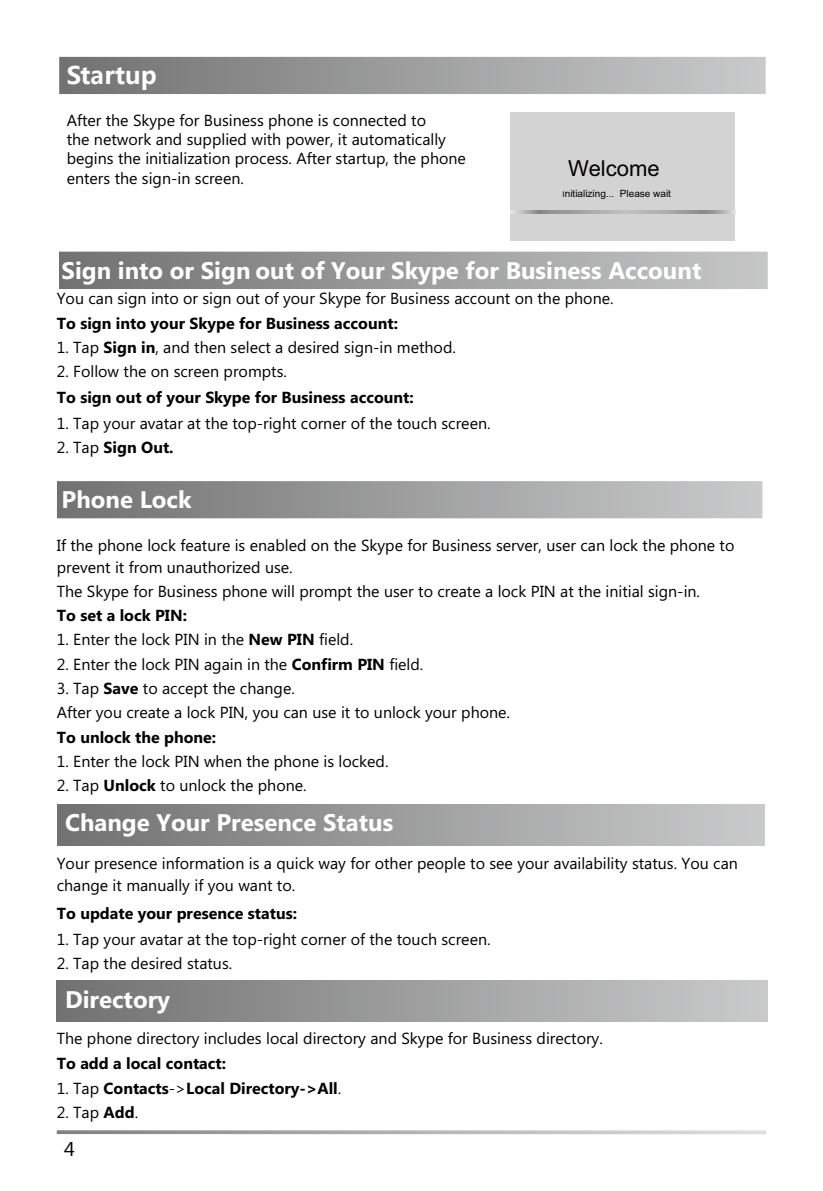
<style>
.page{position:relative;width:823px;height:1191px;background:#fff}
.page>*{position:absolute;margin:0;border:0;box-sizing:border-box;transform-origin:0 0}
.t1{font:700 24px "Microsoft Phags Pa";color:#fff}
.t2{font:700 24px "Microsoft Ya Hei";color:#fff}
.t3{font:22px "Arial";color:#040000}
.t4{font:20px "Microsoft Phags Pa";color:#000}
.t5{font:16px/19.2px "Microsoft Phags Pa";color:#000}
.t6{font:700 16px "Microsoft Phags Pa";color:#000}
.t7{font:10px "Arial";color:#040000}
.s1{font-size:8px}
.s2{font-weight:700}
.s3{font-weight:400}
</style>
<div class="page">
<svg style="left:57px;top:1130px;width:708px;height:4px;background:#b8b8b9"></svg>
<div style="left:58px;top:56px;width:708px;height:39px;background:linear-gradient(to right,#727172,#cacacb)"></div>
<div style="left:57px;top:55px;width:710px;height:41px;border:2px solid #fff"></div>
<div style="left:510px;top:112px;width:224px;height:129px;background:#d3d3d4"></div>
<img style="left:510px;top:211px;width:219px;height:3px">
<div style="left:59px;top:251px;width:709px;height:39px;background:linear-gradient(to right,#727171,#c6c7c8)"></div>
<div style="left:57px;top:250px;width:712px;height:41px;border:2px solid #fff"></div>
<div style="left:56px;top:480px;width:707px;height:39px;background:linear-gradient(to right,#727172,#cacbcb)"></div>
<div style="left:55px;top:479px;width:709px;height:41px;border:2px solid #fff"></div>
<div style="left:57px;top:804px;width:707px;height:41px;background:linear-gradient(to right,#727171,#cacbcb)"></div>
<div style="left:57px;top:980px;width:710px;height:41px;background:linear-gradient(to right,#727171,#cacbcb)"></div>
<h1 class="t2" style="left:67px;top:58px;width:91px">Startup</h1>
<p class="t5" style="left:67px;top:110px;width:400px">After the Skype for Business phone is connected to<br>the network and supplied with power, it automatically begins the initialization process. After startup, the phone enters the sign-in screen.</p>
<h2 class="t3" style="left:568px;top:154px;width:93px">Welcome</h2>
<p class="t7" style="left:562px;top:187px;width:110px"><span class="s1">I</span>nitializing... Please wait</p>
<h1 class="t1" style="left:62px;top:253px;width:641px">Sign into or Sign out of Your Skype for Business Account</h1>
<p class="t5" style="left:57px;top:288px;width:558px">You can sign into or sign out of your Skype for Business account on the phone.</p>
<p class="t6" style="left:57px;top:311px;width:342px">To sign into your Skype for Business account:</p>
<p class="t5" style="left:57px;top:337px;width:400px">1. Tap <span class="s2">Sign in</span>, and then select a desired sign-in method.</p>
<p class="t5" style="left:57px;top:361px;width:231px">2. Follow the on screen prompts.</p>
<p class="t6" style="left:57px;top:386px;width:358px">To sign out of your Skype for Business account:</p>
<p class="t5" style="left:57px;top:413px;width:435px">1. Tap your avatar at the top-right corner of the touch screen.</p>
<p class="t6" style="left:57px;top:436px;width:118px"><span class="s3">2. Tap</span> Sign Out.</p>
<h1 class="t1" style="left:62px;top:482px;width:131px">Phone Lock</h1>
<p class="t5" style="left:57px;top:533px;width:678px;line-height:22px">If the phone lock feature is enabled on the Skype for Business server, user can lock the phone to prevent it from unauthorized use.</p>
<p class="t5" style="left:57px;top:581px;width:644px">The Skype for Business phone will prompt the user to create a lock PIN at the initial sign-in.</p>
<p class="t6" style="left:57px;top:604px;width:132px">To set a lock PIN:</p>
<p class="t5" style="left:57px;top:629px;width:298px">1. Enter the lock PIN in the <span class="s2">New PIN</span> field.</p>
<p class="t5" style="left:57px;top:653px;width:368px">2. Enter the lock PIN again in the <span class="s2">Confirm PIN</span> field.</p>
<p class="t5" style="left:57px;top:675px;width:454px;line-height:24.2px">3. Tap <span class="s2">Save</span> to accept the change.<br>After you create a lock PIN, you can use it to unlock your phone.</p>
<p class="t6" style="left:57px;top:725px;width:161px">To unlock the phone:</p>
<p class="t5" style="left:57px;top:750px;width:333px">1. Enter the lock PIN when the phone is locked.</p>
<p class="t5" style="left:57px;top:775px;width:251px">2. Tap <span class="s2">Unlock</span> to unlock the phone.</p>
<h1 class="t1" style="left:65px;top:805px;width:329px">Change Your Presence Status</h1>
<p class="t5" style="left:57px;top:851px;width:682px;line-height:22px">Your presence information is a quick way for other people to see your availability status. You can change it manually if you want to.</p>
<p class="t6" style="left:57px;top:901px;width:242px">To update your presence status:</p>
<p class="t5" style="left:57px;top:928px;width:435px">1. Tap your avatar at the top-right corner of the touch screen.</p>
<p class="t5" style="left:57px;top:953px;width:177px">2. Tap the desired status.</p>
<h1 class="t1" style="left:65px;top:982px;width:107px">Directory</h1>
<p class="t5" style="left:57px;top:1027px;width:547px">The phone directory includes local directory and Skype for Business directory.</p>
<p class="t6" style="left:57px;top:1052px;width:171px">To add a local contact:</p>
<p class="t6" style="left:57px;top:1076px;width:286px"><span class="s3">1. Tap</span> Contacts<span class="s3">-&gt;</span>Local Directory-&gt;All<span class="s3">.</span></p>
<p class="t5" style="left:57px;top:1102px;width:83px">2. Tap <span class="s2">Add</span>.</p>
<p class="t4" style="left:64px;top:1135px;width:12px">4</p>
</div>
